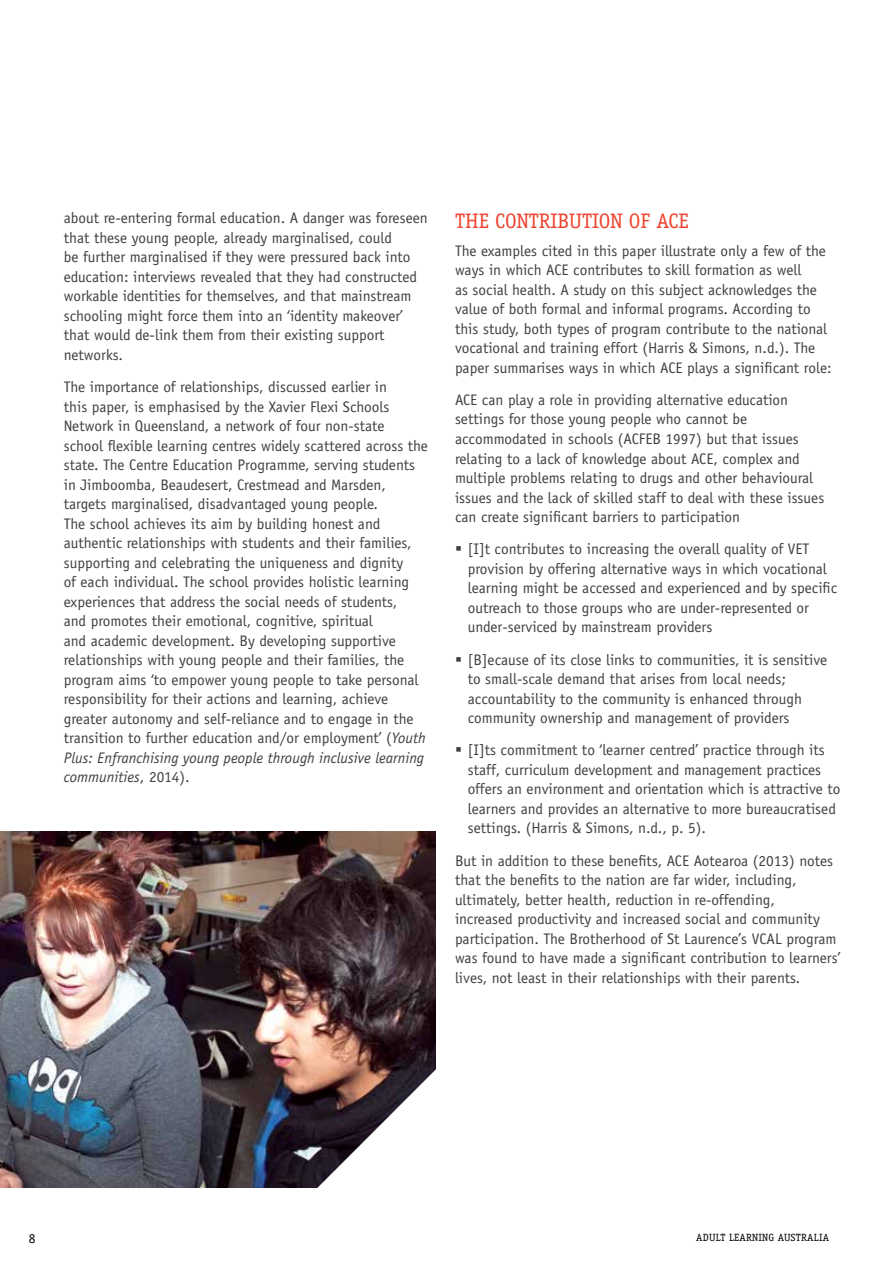
<style>
.page{position:relative;width:893px;height:1263px;background:#fff}
.page>*{position:absolute;margin:0;border:0;box-sizing:border-box;transform-origin:0 0}
.t1{font:21px "Officina Serif";color:#ef4430}
.t2{font:15.3px/19.5px "Officina Sans";color:#414042}
.t3{font:13.5px "Officina Serif";color:#000}
.t4{font:10.5px "Officina Serif";letter-spacing:.02em;color:#000}
.s1{font-style:italic}
</style>
<div class="page">
<img style="left:0;top:831px;width:436px;height:356px">
<svg style="left:286px;top:1050px;width:150px;height:138px"></svg>
<p class="t2" style="left:64px;top:208px;width:365px">about re-entering formal education. A danger was foreseen that these young people, already marginalised, could<br>be further marginalised if they were pressured back into education: interviews revealed that they had constructed workable identities for themselves, and that mainstream schooling might force them into an ‘identity makeover’ that would de-link them from their existing support networks.</p>
<p class="t2" style="left:64px;top:377px;width:366px">The importance of relationships, discussed earlier in<br>this paper, is emphasised by the Xavier Flexi Schools Network in Queensland, a network of four non-state<br>school flexible learning centres widely scattered across the state. The Centre Education Programme, serving students in Jimboomba, Beaudesert, Crestmead and Marsden, targets marginalised, disadvantaged young people.<br>The school achieves its aim by building honest and authentic relationships with students and their families, supporting and celebrating the uniqueness and dignity<br>of each individual. The school provides holistic learning experiences that address the social needs of students,<br>and promotes their emotional, cognitive, spiritual<br>and academic development. By developing supportive relationships with young people and their families, the program aims ‘to empower young people to take personal responsibility for their actions and learning, achieve greater autonomy and self-reliance and to engage in the transition to further education and/or employment’ (<span class="s1">Youth Plus: Enfranchising young people through inclusive learning communities</span>, 2014).</p>
<h1 class="t1" style="left:455px;top:208px;width:235px">THE CONTRIBUTION OF ACE</h1>
<p class="t2" style="left:455px;top:241px;width:378px">The examples cited in this paper illustrate only a few of the ways in which ACE contributes to skill formation as well<br>as social health. A study on this subject acknowledges the value of both formal and informal programs. According to this study, both types of program contribute to the national vocational and training effort (Harris &amp; Simons, n.d.). The paper summarises ways in which ACE plays a significant role:</p>
<p class="t2" style="left:455px;top:390px;width:371px">ACE can play a role in providing alternative education settings for those young people who cannot be accommodated in schools (ACFEB 1997) but that issues relating to a lack of knowledge about ACE, complex and multiple problems relating to drugs and other behavioural issues and the lack of skilled staff to deal with these issues can create significant barriers to participation</p>
<p class="t2" style="left:468px;top:539px;width:371px;text-indent:-13px">▪ [I]t contributes to increasing the overall quality of VET provision by offering alternative ways in which vocational learning might be accessed and experienced and by specific outreach to those groups who are under-represented or under-serviced by mainstream providers</p>
<p class="t2" style="left:468px;top:650px;width:361px;text-indent:-13px">▪ [B]ecause of its close links to communities, it is sensitive to small-scale demand that arises from local needs; accountability to the community is enhanced through community ownership and management of providers</p>
<p class="t2" style="left:468px;top:740px;width:374px;text-indent:-13px">▪ [I]ts commitment to ‘learner centred’ practice through its staff, curriculum development and management practices offers an environment and orientation which is attractive to learners and provides an alternative to more bureaucratised settings. (Harris &amp; Simons, n.d., p. 5).</p>
<p class="t2" style="left:455px;top:851px;width:387px">But in addition to these benefits, ACE Aotearoa (2013) notes that the benefits to the nation are far wider, including, ultimately, better health, reduction in re-offending,<br>increased productivity and increased social and community participation. The Brotherhood of St Laurence’s VCAL program was found to have made a significant contribution to learners’ lives, not least in their relationships with their parents.</p>
<p class="t3" style="left:29px;top:1231px;width:8px">8</p>
<p class="t4" style="left:696px;top:1231px;width:134px">ADULT LEARNING AUSTRALIA</p>
</div>
